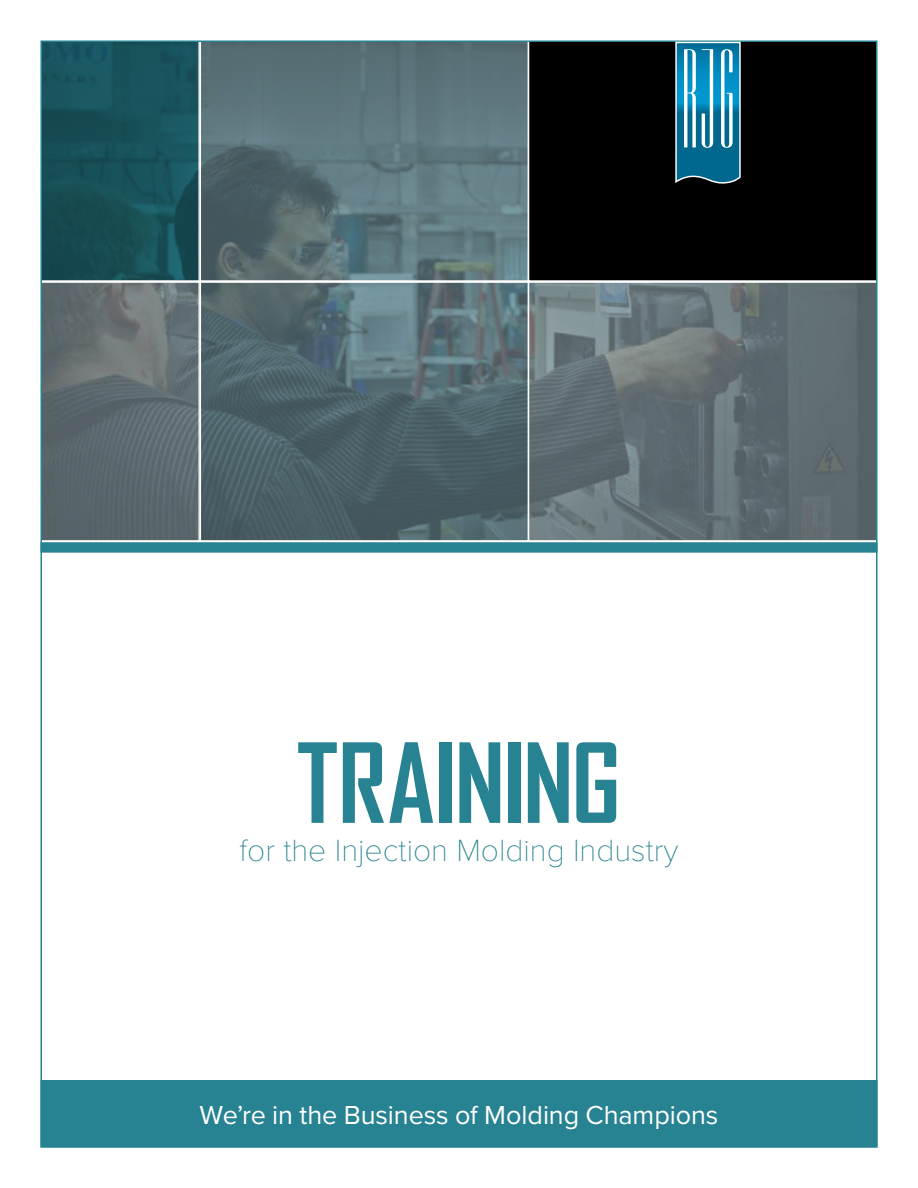
<style>
.page{position:relative;width:918px;height:1188px;background:#fff}
.page>*{position:absolute;margin:0;border:0;box-sizing:border-box;transform-origin:0 0}
.t1{font:700 105.45px "Agency FB";letter-spacing:-.02em;color:#278292}
.t2{font:100 31.8px "Proxima Nova T";color:#278292}
.t3{font:27px "Proxima Nova";letter-spacing:-.005em;color:#fff}
</style>
<div class="page">
<svg style="left:201px;top:43px;width:327px;height:238px;background:#5c747a"></svg>
<div style="left:529px;top:43px;width:346px;height:238px;background:#000"></div>
<svg style="left:202px;top:284px;width:325px;height:255px;background:#51666d"></svg>
<div style="left:200px;top:282px;width:329px;height:259px;border:1px solid #fff"></div>
<svg style="left:43px;top:43px;width:157px;height:498px;background:#406167"></svg>
<svg style="left:528px;top:282px;width:347px;height:259px;background:#657276"></svg>
<svg style="left:675px;top:41px;width:66px;height:143px;background:#3d93b3"></svg>
<div style="left:40px;top:542px;width:838px;height:11px;background:#278292;border:2px solid #278292"></div>
<div style="left:41px;top:1081px;width:836px;height:66px;background:#278292"></div>
<div style="left:40px;top:1080px;width:838px;height:68px;border:2px solid #278292"></div>
<h1 class="t1" style="left:297px;top:718px;width:326px">TRAINING</h1>
<p class="t2" style="left:239px;top:827px;width:441px">for the Injection Molding Industry</p>
<p class="t3" style="left:200px;top:1095px;width:520px">We’re in the Business of Molding Champions</p>
</div>
